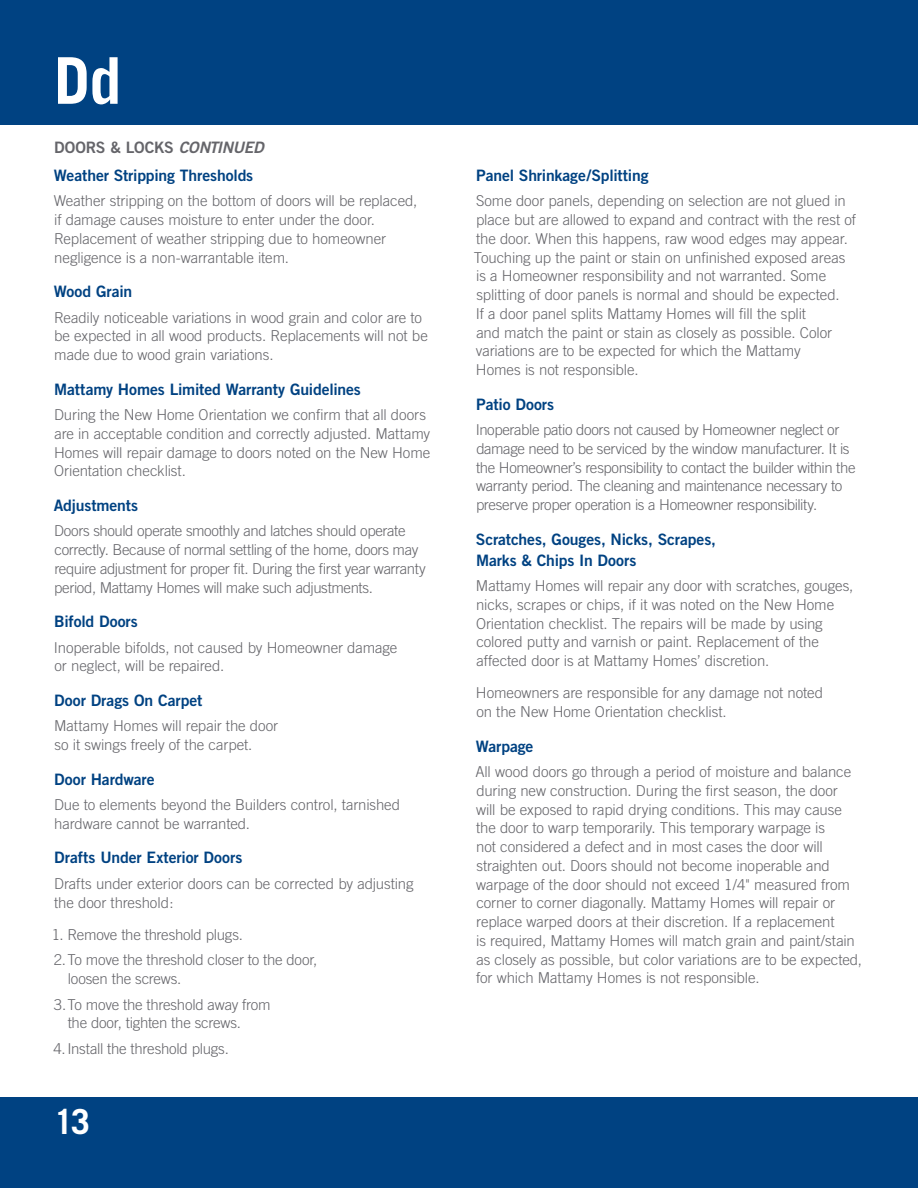
<style>
.page{position:relative;width:918px;height:1188px;background:#fff}
.page>*{position:absolute;margin:0;border:0;box-sizing:border-box;transform-origin:0 0}
.t1{font:700 64.5px "Trade Gothic";color:#fff}
.t2{font:700 34.5px "Trade Gothic";color:#fff}
.t3{font:15.75px/27.8px "Trade Gothic Bold Two";letter-spacing:-.005em;color:#004282}
.t4{font:300 15px/18.8px "Trade Gothic";letter-spacing:-.01em;color:#65656a}
.s1{color:#65656a}
.s2{font-style:italic;color:#65656a}
</style>
<div class="page">
<div style="left:0;top:0;width:918px;height:125px;background:#004282"></div>
<div style="left:0;top:1097px;width:918px;height:91px;background:#004282"></div>
<h1 class="t1" style="left:54px;top:41px;width:69px">Dd</h1>
<p class="t3" style="left:54px;top:133px;width:211px"><span class="s1">DOORS &amp; LOCKS</span> <span class="s2">CONTINUED<br></span>Weather Stripping Thresholds</p>
<p class="t4" style="left:54px;top:192px;width:365px">Weather stripping on the bottom of doors will be replaced, if damage causes moisture to enter under the door.<br>Replacement of weather stripping due to homeowner negligence is a non-warrantable item.</p>
<p class="t3" style="left:54px;top:277px;width:80px">Wood Grain</p>
<p class="t4" style="left:54px;top:308px;width:375px">Readily noticeable variations in wood grain and color are to be expected in all wood products. Replacements will not be made due to wood grain variations.</p>
<p class="t3" style="left:54px;top:375px;width:308px">Mattamy Homes Limited Warranty Guidelines</p>
<p class="t4" style="left:54px;top:405px;width:378px">During the New Home Orientation we confirm that all doors are in acceptable condition and correctly adjusted. Mattamy Homes will repair damage to doors noted on the New Home Orientation checklist.</p>
<p class="t3" style="left:54px;top:491px;width:86px">Adjustments</p>
<p class="t4" style="left:54px;top:522px;width:373px">Doors should operate smoothly and latches should operate correctly. Because of normal settling of the home, doors may require adjustment for proper fit. During the first year warranty period, Mattamy Homes will make such adjustments.</p>
<p class="t3" style="left:54px;top:607px;width:85px">Bifold Doors</p>
<p class="t4" style="left:54px;top:638px;width:345px">Inoperable bifolds, not caused by Homeowner damage or neglect, will be repaired.</p>
<p class="t3" style="left:54px;top:686px;width:150px">Door Drags On Carpet</p>
<p class="t4" style="left:54px;top:717px;width:226px">Mattamy Homes will repair the door so it swings freely of the carpet.</p>
<p class="t3" style="left:54px;top:765px;width:102px">Door Hardware</p>
<p class="t4" style="left:54px;top:795px;width:348px">Due to elements beyond the Builders control, tarnished hardware cannot be warranted.</p>
<p class="t3" style="left:54px;top:844px;width:190px">Drafts Under Exterior Doors</p>
<p class="t4" style="left:54px;top:874px;width:361px">Drafts under exterior doors can be corrected by adjusting the door threshold:</p>
<p class="t4" style="left:52px;top:922px;width:267px;line-height:25.5px">1. Remove the threshold plugs.<br>2.To move the threshold closer to the door,</p>
<p class="t4" style="left:54px;top:966px;width:218px;line-height:25.5px;text-indent:14px">loosen the screws.<br>3.To move the threshold away from</p>
<p class="t4" style="left:54px;top:1010px;width:189px;line-height:25.5px;text-indent:14px">the door, tighten the screws.<br>4.Install the threshold plugs.</p>
<h2 class="t2" style="left:54px;top:1101px;width:37px">13</h2>
<p class="t3" style="left:476px;top:161px;width:174px">Panel Shrinkage/Splitting</p>
<p class="t4" style="left:474px;top:192px;width:384px">Some door panels, depending on selection are not glued in place but are allowed to expand and contract with the rest of the door. When this happens, raw wood edges may appear.<br>Touching up the paint or stain on unfinished exposed areas is a Homeowner responsibility and not warranted. Some splitting of door panels is normal and should be expected.<br>If a door panel splits Mattamy Homes will fill the split<br>and match the paint or stain as closely as possible. Color variations are to be expected for which the Mattamy<br>Homes is not responsible.</p>
<p class="t3" style="left:476px;top:390px;width:79px">Patio Doors</p>
<p class="t4" style="left:476px;top:420px;width:381px">Inoperable patio doors not caused by Homeowner neglect or damage need to be serviced by the window manufacturer. It is the Homeowner’s responsibility to contact the builder within the warranty period. The cleaning and maintenance necessary to preserve proper operation is a Homeowner responsibility.</p>
<p class="t3" style="left:476px;top:528px;width:242px;line-height:21px">Scratches, Gouges, Nicks, Scrapes,<br>Marks &amp; Chips In Doors</p>
<p class="t4" style="left:476px;top:576px;width:379px">Mattamy Homes will repair any door with scratches, gouges, nicks, scrapes or chips, if it was noted on the New Home Orientation checklist. The repairs will be made by using colored putty and varnish or paint. Replacement of the affected door is at Mattamy Homes’ discretion.</p>
<p class="t4" style="left:476px;top:684px;width:349px">Homeowners are responsible for any damage not noted on the New Home Orientation checklist.</p>
<p class="t3" style="left:476px;top:732px;width:59px">Warpage</p>
<p class="t4" style="left:475px;top:762px;width:388px">All wood doors go through a period of moisture and balance during new construction. During the first season, the door<br>will be exposed to rapid drying conditions. This may cause the door to warp temporarily. This temporary warpage is<br>not considered a defect and in most cases the door will straighten out. Doors should not become inoperable and warpage of the door should not exceed 1/4" measured from corner to corner diagonally. Mattamy Homes will repair or replace warped doors at their discretion. If a replacement<br>is required, Mattamy Homes will match grain and paint/stain as closely as possible, but color variations are to be expected, for which Mattamy Homes is not responsible.</p>
</div>
